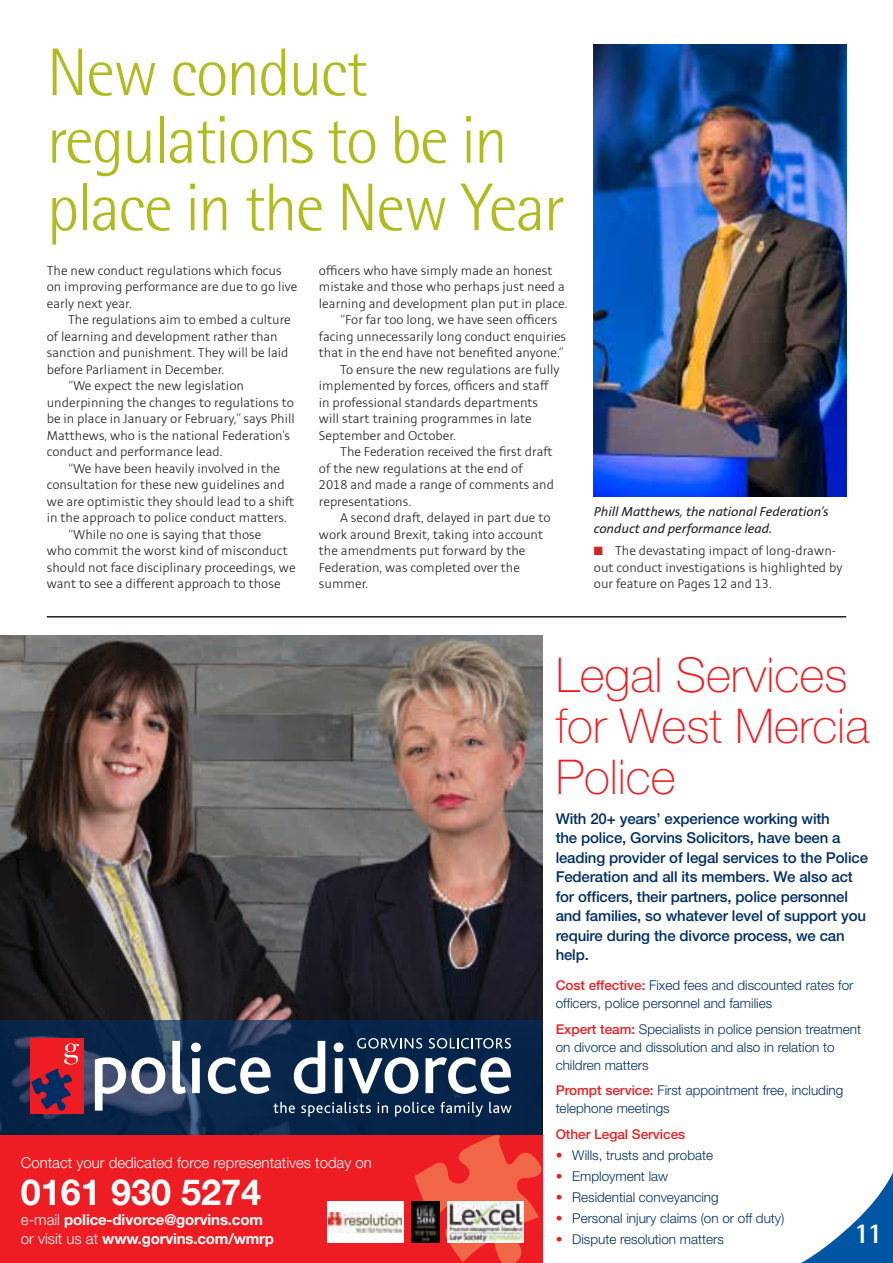
<style>
.page{position:relative;width:893px;height:1263px;background:#fff}
.page>*{position:absolute;margin:0;border:0;box-sizing:border-box;transform-origin:0 0}
.t1{font:300 67.5px/67.5px "Rotis Semi Sans";letter-spacing:-.03em;color:#b0bb1d}
.t2{font:100 48px/51px "Helvetica Neue";color:#ee1d23}
.t3{font:700 36px "Helvetica Neue";color:#fff}
.t4{font:700 28.5px "Rotis Semi Sans";color:#fff}
.t5{font:500 15px/19.5px "Helvetica Neue";letter-spacing:-.01em;color:#002e64}
.t6{font:700 15px/19.5px "Helvetica Neue";letter-spacing:-.01em;color:#fff}
.t7{font:300 15px "Helvetica Neue";color:#fff}
.t8{font:300 14.25px/16.5px "Stinnes Sans";color:#231f20}
.t9{font:italic 14.25px/16.5px "Stinnes Sans";color:#231f20}
.t10{font:300 13.5px/18px "Helvetica Neue";color:#002e64}
.t11{font:500 13.5px "Helvetica Neue";color:#ee1d23}
.s1{color:#d1232a}
.s2{font-weight:500;color:#ee1d23}
.s3{font-weight:100;color:#ee1d23}
.s4{font-weight:300}
</style>
<div class="page">
<div style="left:0;top:1131px;width:542px;height:132px;background:#ee1d23"></div>
<img style="left:0;top:636px;width:542px;height:384px">
<svg style="left:0;top:1020px;width:542px;height:115px;background:#0e294d"></svg>
<svg style="left:414px;top:1129px;width:129px;height:134px"></svg>
<svg style="left:95px;top:1057px;width:70px;height:53px"></svg>
<svg style="left:172px;top:1041px;width:29px;height:53px"></svg>
<svg style="left:208px;top:1057px;width:63px;height:37px"></svg>
<svg style="left:294px;top:1041px;width:31px;height:53px"></svg>
<svg style="left:334px;top:1038px;width:177px;height:56px"></svg>
<div style="left:30px;top:1038px;width:54px;height:75px;background:#ee1d23"></div>
<svg style="left:274px;top:1102px;width:21px;height:11px"></svg>
<svg style="left:301px;top:1102px;width:70px;height:14px"></svg>
<svg style="left:377px;top:1102px;width:11px;height:11px"></svg>
<svg style="left:395px;top:1102px;width:39px;height:14px"></svg>
<svg style="left:441px;top:1102px;width:42px;height:14px"></svg>
<svg style="left:489px;top:1102px;width:22px;height:11px"></svg>
<svg style="left:31px;top:1043px;width:48px;height:68px"></svg>
<img style="left:447px;top:1202px;width:77px;height:41px">
<img style="left:411px;top:1202px;width:29px;height:41px">
<div style="left:327px;top:1202px;width:76px;height:41px;background:#fff"></div>
<img style="left:329px;top:1212px;width:72px;height:20px">
<svg style="left:801px;top:1173px;width:92px;height:90px"></svg>
<hr style="left:47px;top:616px;width:799px;height:1px;background:#231f20">
<img style="left:594px;top:45px;width:252px;height:452px">
<p class="t1" style="left:47px;top:39px;width:520px">New conduct regulations to be in place in the New Year</p>
<p class="t8" style="left:47px;top:263px;width:252px">The new conduct regulations which focus on improving performance are due to go live early next year.</p>
<p class="t8" style="left:47px;top:312px;width:246px;text-indent:21px">The regulations aim to embed a culture of learning and development rather than sanction and punishment. They will be laid before Parliament in December.</p>
<p class="t8" style="left:47px;top:378px;width:250px;text-indent:21px">“We expect the new legislation underpinning the changes to regulations to be in place in January or February,” says Phill Matthews, who is the national Federation’s conduct and performance lead.</p>
<p class="t8" style="left:47px;top:461px;width:249px;text-indent:21px">“We have been heavily involved in the consultation for these new guidelines and we are optimistic they should lead to a shift in the approach to police conduct matters.</p>
<p class="t8" style="left:47px;top:527px;width:250px;text-indent:21px">“While no one is saying that those<br>who commit the worst kind of misconduct should not face disciplinary proceedings, we want to see a different approach to those</p>
<p class="t8" style="left:319px;top:263px;width:250px">officers who have simply made an honest mistake and those who perhaps just need a learning and development plan put in place.</p>
<p class="t8" style="left:319px;top:312px;width:249px;text-indent:21px">“For far too long, we have seen officers facing unnecessarily long conduct enquiries that in the end have not benefited anyone.”</p>
<p class="t8" style="left:319px;top:362px;width:242px;text-indent:21px">To ensure the new regulations are fully implemented by forces, officers and staff in professional standards departments will start training programmes in late September and October.</p>
<p class="t8" style="left:319px;top:444px;width:237px;text-indent:21px">The Federation received the first draft of the new regulations at the end of<br>2018 and made a range of comments and representations.</p>
<p class="t8" style="left:319px;top:510px;width:233px;text-indent:21px">A second draft, delayed in part due to work around Brexit, taking into account the amendments put forward by the<br>Federation, was completed over the summer.</p>
<p class="t9" style="left:594px;top:504px;width:236px">Phill Matthews, the national Federation’s conduct and performance lead.</p>
<p class="t8" style="left:594px;top:543px;width:250px"><span class="s1">■</span> The devastating impact of long-drawn&shy;out conduct investigations is highlighted by our feature on Pages 12 and 13.</p>
<p class="t2" style="left:556px;top:649px;width:315px">Legal Services for West Mercia<br>Police</p>
<p class="t5" style="left:556px;top:808px;width:314px">With 20+ years’ experience working with<br>the police, Gorvins Solicitors, have been a leading provider of legal services to the Police Federation and all its members. We also act for officers, their partners, police personnel and families, so whatever level of support you require during the divorce process, we can help.</p>
<p class="t10" style="left:556px;top:976px;width:299px"><span class="s2">Cost effective:</span> Fixed fees and discounted rates for officers, police personnel and families</p>
<p class="t10" style="left:556px;top:1020px;width:307px"><span class="s2">Expert team:</span> Specialists in police pension treatment on divorce and dissolution and also in relation to children matters</p>
<p class="t10" style="left:556px;top:1081px;width:289px"><span class="s2">Prompt service:</span> First appointment free, including telephone meetings</p>
<p class="t11" style="left:556px;top:1126px;width:131px">Other Legal Services</p>
<p class="t10" style="left:556px;top:1146px;width:159px"><span class="s3">•</span> Wills, trusts and probate</p>
<p class="t10" style="left:556px;top:1167px;width:114px"><span class="s3">•</span> Employment law</p>
<p class="t10" style="left:556px;top:1188px;width:165px"><span class="s3">•</span> Residential conveyancing</p>
<p class="t10" style="left:556px;top:1209px;width:230px"><span class="s3">•</span> Personal injury claims (on or off duty)</p>
<p class="t10" style="left:556px;top:1230px;width:170px"><span class="s3">•</span> Dispute resolution matters</p>
<p class="t7" style="left:21px;top:1153px;width:352px">Contact your dedicated force representatives today on</p>
<p class="t3" style="left:21px;top:1170px;width:242px">0161 930 5274</p>
<p class="t6" style="left:21px;top:1209px;width:255px"><span class="s4">e-mail</span> police-divorce@gorvins.com <span class="s4">or visit us at</span> www.gorvins.com/wmrp</p>
<p class="t4" style="left:854px;top:1216px;width:30px">11</p>
</div>
